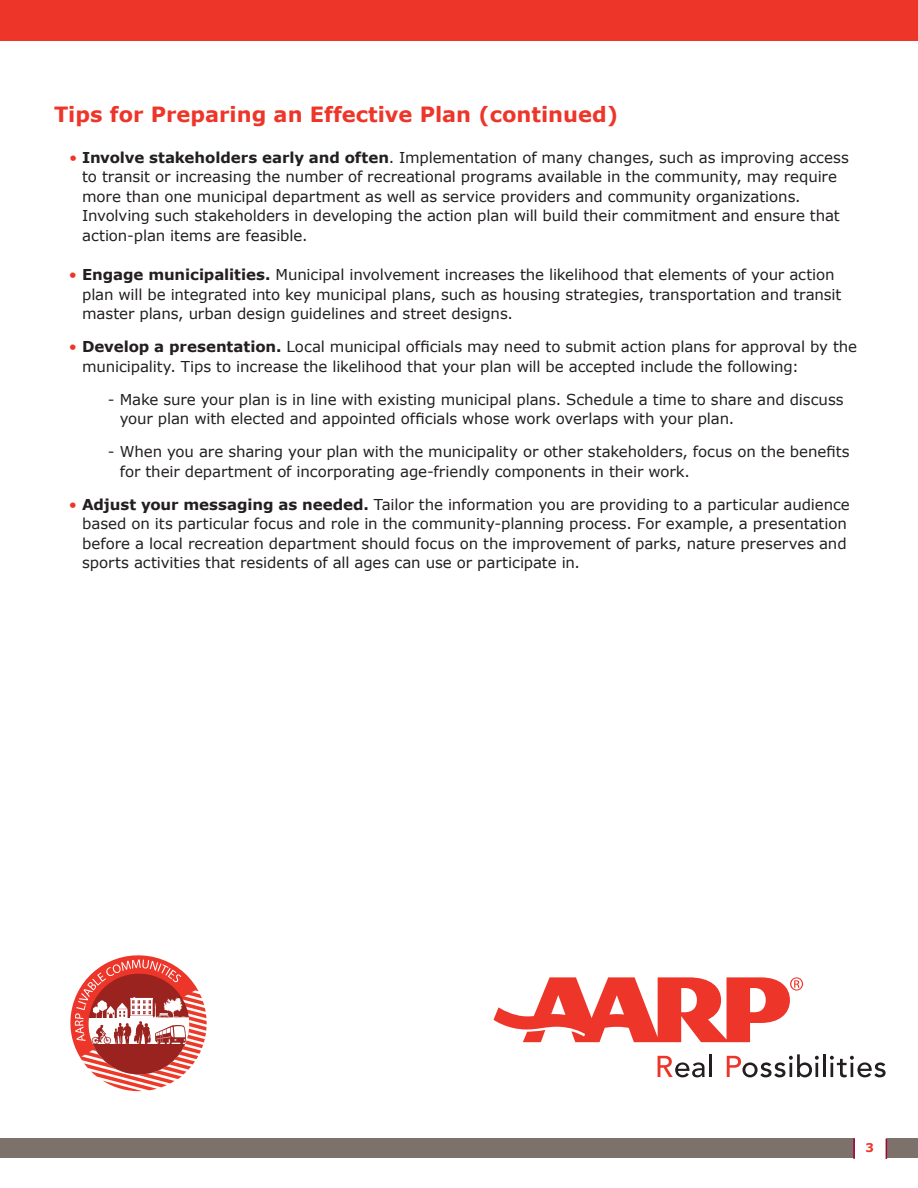
<style>
.page{position:relative;width:918px;height:1188px;background:#fff}
.page>*{position:absolute;margin:0;border:0;box-sizing:border-box;transform-origin:0 0}
.t1{font:700 21px "Verdana";color:#ee3529}
.t2{font:15px/19.5px "Verdana";letter-spacing:-.01em;color:#231f20}
.t3{font:700 12px "Verdana";color:#ee3529}
.s1{color:#ee3529}
.s2{font-weight:700}
</style>
<div class="page">
<div style="left:0;top:0;width:918px;height:41px;background:#ee3529"></div>
<svg style="left:494px;top:977px;width:309px;height:65px"></svg>
<svg style="left:658px;top:1056px;width:47px;height:21px"></svg>
<hr style="left:709px;top:1054px;width:3px;height:23px;background:#231f20">
<svg style="left:727px;top:1054px;width:92px;height:23px"></svg>
<hr style="left:823px;top:1054px;width:3px;height:23px;background:#231f20">
<svg style="left:830px;top:1056px;width:56px;height:21px"></svg>
<svg style="left:70px;top:955px;width:137px;height:136px"></svg>
<div style="left:887px;top:1138px;width:31px;height:20px;background:#7d716c"></div>
<svg style="left:886px;top:1138px;width:1px;height:21px"></svg>
<div style="left:0;top:1138px;width:854px;height:20px;background:#7d716c"></div>
<hr style="left:853px;top:1138px;width:2px;height:21px;background:#a50134">
<h1 class="t1" style="left:54px;top:101px;width:566px">Tips for Preparing an Effective Plan (continued)</h1>
<p class="t2" style="left:82px;top:148px;width:768px;text-indent:-13px"><span class="s1">•</span> <span class="s2">Involve stakeholders early and often</span>. Implementation of many changes, such as improving access to transit or increasing the number of recreational programs available in the community, may require more than one municipal department as well as service providers and community organizations.<br>Involving such stakeholders in developing the action plan will build their commitment and ensure that action-plan items are feasible.</p>
<p class="t2" style="left:82px;top:265px;width:761px;text-indent:-13px"><span class="s1">•</span> <span class="s2">Engage municipalities.</span> Municipal involvement increases the likelihood that elements of your action plan will be integrated into key municipal plans, such as housing strategies, transportation and transit master plans, urban design guidelines and street designs.</p>
<p class="t2" style="left:82px;top:337px;width:777px;text-indent:-13px"><span class="s1">•</span> <span class="s2">Develop a presentation.</span> Local municipal officials may need to submit action plans for approval by the municipality. Tips to increase the likelihood that your plan will be accepted include the following:</p>
<p class="t2" style="left:120px;top:390px;width:725px;text-indent:-12px">- Make sure your plan is in line with existing municipal plans. Schedule a time to share and discuss your plan with elected and appointed officials whose work overlaps with your plan.</p>
<p class="t2" style="left:120px;top:442px;width:731px;text-indent:-12px">- When you are sharing your plan with the municipality or other stakeholders, focus on the benefits for their department of incorporating age-friendly components in their work.</p>
<p class="t2" style="left:82px;top:495px;width:769px;text-indent:-13px"><span class="s1">•</span> <span class="s2">Adjust your messaging as needed.</span> Tailor the information you are providing to a particular audience based on its particular focus and role in the community-planning process. For example, a presentation before a local recreation department should focus on the improvement of parks, nature preserves and sports activities that residents of all ages can use or participate in.</p>
<p class="t3" style="left:866px;top:1140px;width:10px">3</p>
</div>
